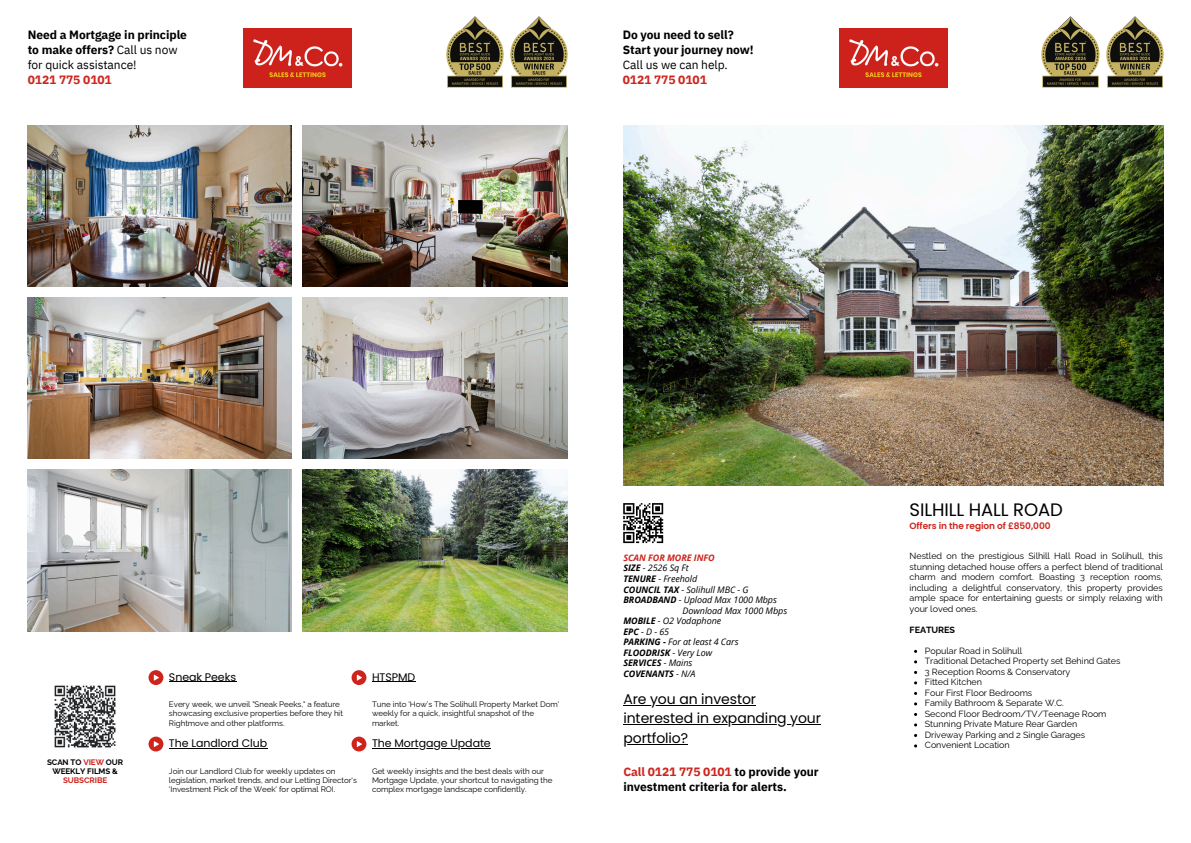
<style>
.page{position:relative;width:1191px;height:843px;background:#fff}
.page>*{position:absolute;margin:0;border:0;box-sizing:border-box;transform-origin:0 0}
.t1{font:18px "Poppins";letter-spacing:-.005em;color:#000}
.t2{font:14px "Poppins";letter-spacing:-.005em;color:#000}
.t3{font:700 12px/15px "IBM Plex Sans";letter-spacing:-.005em;color:#000}
.t4{font:11px "Poppins";letter-spacing:-.005em;color:#000}
.t5{font:9px/10.5px "Raleway";letter-spacing:-.005em;color:#000;text-align:justify}
.t6{font:italic 9px "Open Sans";letter-spacing:-.005em;color:#000}
.t7{font:italic 700 9px "Open Sans";letter-spacing:-.005em;color:#000}
.t8{font:600 9px "Poppins";letter-spacing:-.005em;color:#ce241c}
.t9{font:italic 700 9px "Open Sans";letter-spacing:-.005em;color:#ce241c}
.t10{font:700 9px "Raleway";letter-spacing:-.005em;color:#000}
.t11{font:8px/9.3px "Raleway";letter-spacing:-.005em;color:#000}
.t12{font:700 8px/9.3px "Raleway";letter-spacing:-.005em;color:#000;text-align:center}
.s1{font-weight:400}
.s2{color:#ce241c}
.s3{font-weight:700}
</style>
<div class="page">
<img style="left:28px;top:125px;width:264px;height:161px">
<img style="left:28px;top:297px;width:264px;height:162px">
<img style="left:28px;top:470px;width:264px;height:161px">
<img style="left:303px;top:125px;width:264px;height:161px">
<img style="left:303px;top:297px;width:264px;height:162px">
<img style="left:303px;top:470px;width:264px;height:161px">
<img style="left:243px;top:28px;width:108px;height:59px">
<svg style="left:148px;top:670px;width:15px;height:14px"></svg>
<svg style="left:351px;top:670px;width:15px;height:14px"></svg>
<svg style="left:148px;top:736px;width:15px;height:15px"></svg>
<svg style="left:351px;top:736px;width:15px;height:15px"></svg>
<img style="left:446px;top:16px;width:58px;height:72px">
<img style="left:510px;top:16px;width:58px;height:72px">
<img style="left:623px;top:125px;width:539px;height:360px">
<img style="left:839px;top:28px;width:108px;height:59px">
<img style="left:1041px;top:16px;width:59px;height:72px">
<img style="left:1106px;top:16px;width:58px;height:72px">
<hr style="left:372px;top:681px;width:43px;height:1px;background:#000">
<hr style="left:372px;top:747px;width:118px;height:1px;background:#000">
<hr style="left:169px;top:681px;width:67px;height:1px;background:#000">
<hr style="left:169px;top:747px;width:98px;height:1px;background:#000">
<img style="left:54px;top:685px;width:62px;height:63px">
<hr style="left:623px;top:704px;width:133px;height:1px;background:#000">
<hr style="left:623px;top:724px;width:197px;height:1px;background:#000">
<hr style="left:623px;top:743px;width:65px;height:1px;background:#000">
<svg style="left:623px;top:503px;width:40px;height:40px"></svg>
<p class="t3" style="left:28px;top:27px;width:161px">Need a Mortgage in principle to make offers? <span class="s1">Call us now for quick assistance!<br></span><span class="s2">0121 775 0101</span></p>
<h5 class="t3" style="left:622px;top:27px;width:132px">Do you need to sell?<br>Start your journey now!<br><span class="s1">Call us we can help.<br></span><span class="s2">0121 775 0101</span></h5>
<h5 class="t4" style="left:169px;top:668px;width:69px">Sneak Peeks</h5>
<p class="t4" style="left:372px;top:668px;width:45px">HTSPMD</p>
<p class="t9" style="left:623px;top:551px;width:93px">SCAN FOR MORE INFO</p>
<p class="t6" style="left:623px;top:561px;width:67px"><span class="s3">SIZE</span> - 2526 Sq Ft</p>
<p class="t6" style="left:623px;top:572px;width:75px"><span class="s3">TENURE</span> - Freehold</p>
<p class="t6" style="left:623px;top:582px;width:127px"><span class="s3">COUNCIL TAX</span> - Solihull MBC - G</p>
<p class="t6" style="left:623px;top:593px;width:155px"><span class="s3">BROADBAND</span> - Upload Max 1000 Mbps</p>
<p class="t6" style="left:682px;top:603px;width:106px">Download Max 1000 Mbps</p>
<p class="t6" style="left:623px;top:614px;width:99px"><span class="s3">MOBILE</span> - O2 Vodaphone</p>
<p class="t6" style="left:623px;top:624px;width:47px"><span class="s3">EPC</span>-D-65</p>
<p class="t6" style="left:623px;top:635px;width:117px"><span class="s3">PARKING -</span> For at least 4 Cars</p>
<p class="t7" style="left:623px;top:645px;width:90px">FLOODRISK <span class="s1">- Very Low</span></p>
<p class="t7" style="left:623px;top:656px;width:70px">SERVICES <span class="s1">- Mains</span></p>
<p class="t7" style="left:623px;top:666px;width:74px">COVENANTS <span class="s1">- N/A</span></p>
<h5 class="t11" style="left:169px;top:699px;width:175px">Every week, we unveil "Sneak Peeks," a feature showcasing exclusive properties before they hit<br>Rightmove and other platforms.</h5>
<p class="t4" style="left:169px;top:735px;width:100px">The Landlord Club</p>
<p class="t12" style="left:47px;top:757px;width:78px">SCAN TO <span class="s2">VIEW</span> OUR<br>WEEKLY FILMS &amp;<br><span class="s2">SUBSCRIBE</span></p>
<h3 class="t11" style="left:169px;top:765px;width:189px">Join our Landlord Club for weekly updates on legislation, market trends, and our Letting Director's 'Investment Pick of the Week' for optimal ROI.</h3>
<p class="t11" style="left:372px;top:699px;width:189px">Tune into 'How’s The Solihull Property Market Dom' weekly for a quick, insightful snapshot of the market.</p>
<p class="t4" style="left:372px;top:735px;width:120px">The Mortgage Update</p>
<p class="t11" style="left:372px;top:765px;width:182px">Get weekly insights and the best deals with our<br>Mortgage Update, your shortcut to navigating the complex mortgage landscape confidently.</p>
<h5 class="t2" style="left:623px;top:689px;width:134px">Are you an investor</h5>
<p class="t2" style="left:623px;top:708px;width:199px">interested in expanding your</p>
<p class="t2" style="left:623px;top:728px;width:66px">portfolio?</p>
<p class="t3" style="left:623px;top:763px;width:197px"><span class="s2">Call 0121 775 0101</span> to provide your investment criteria for alerts.</p>
<p class="t1" style="left:909px;top:497px;width:155px">SILHILL HALL ROAD</p>
<h2 class="t5" style="left:909px;top:550px;width:255px">Nestled on the prestigious Silhill Hall Road in Solihull, this stunning detached house offers a perfect blend of traditional charm and modern comfort. Boasting 3 reception rooms, including a delightful conservatory, this property provides ample space for entertaining guests or simply relaxing with your loved ones.</h2>
<h4 class="t10" style="left:909px;top:624px;width:47px">FEATURES</h4>
<h1 class="t5" style="left:924px;top:645px;width:99px">Popular Road in Solihull</h1>
<p class="t5" style="left:924px;top:655px;width:197px">Traditional Detached Property set Behind Gates</p>
<p class="t5" style="left:924px;top:666px;width:147px">3 Reception Rooms &amp; Conservatory</p>
<h6 class="t5" style="left:924px;top:676px;width:59px">Fitted Kitchen</h6>
<p class="t5" style="left:924px;top:687px;width:109px">Four First Floor Bedrooms</p>
<p class="t5" style="left:924px;top:697px;width:140px">Family Bathroom &amp; Separate W.C.</p>
<p class="t5" style="left:924px;top:708px;width:183px">Second Floor Bedroom/TV/Teenage Room</p>
<p class="t5" style="left:924px;top:718px;width:154px">Stunning Private Mature Rear Garden</p>
<p class="t5" style="left:924px;top:729px;width:162px">Driveway Parking and 2 Single Garages</p>
<p class="t5" style="left:924px;top:739px;width:86px">Convenient Location</p>
<p class="t8" style="left:909px;top:519px;width:142px">Offers in the region of £850,000</p>
</div>
